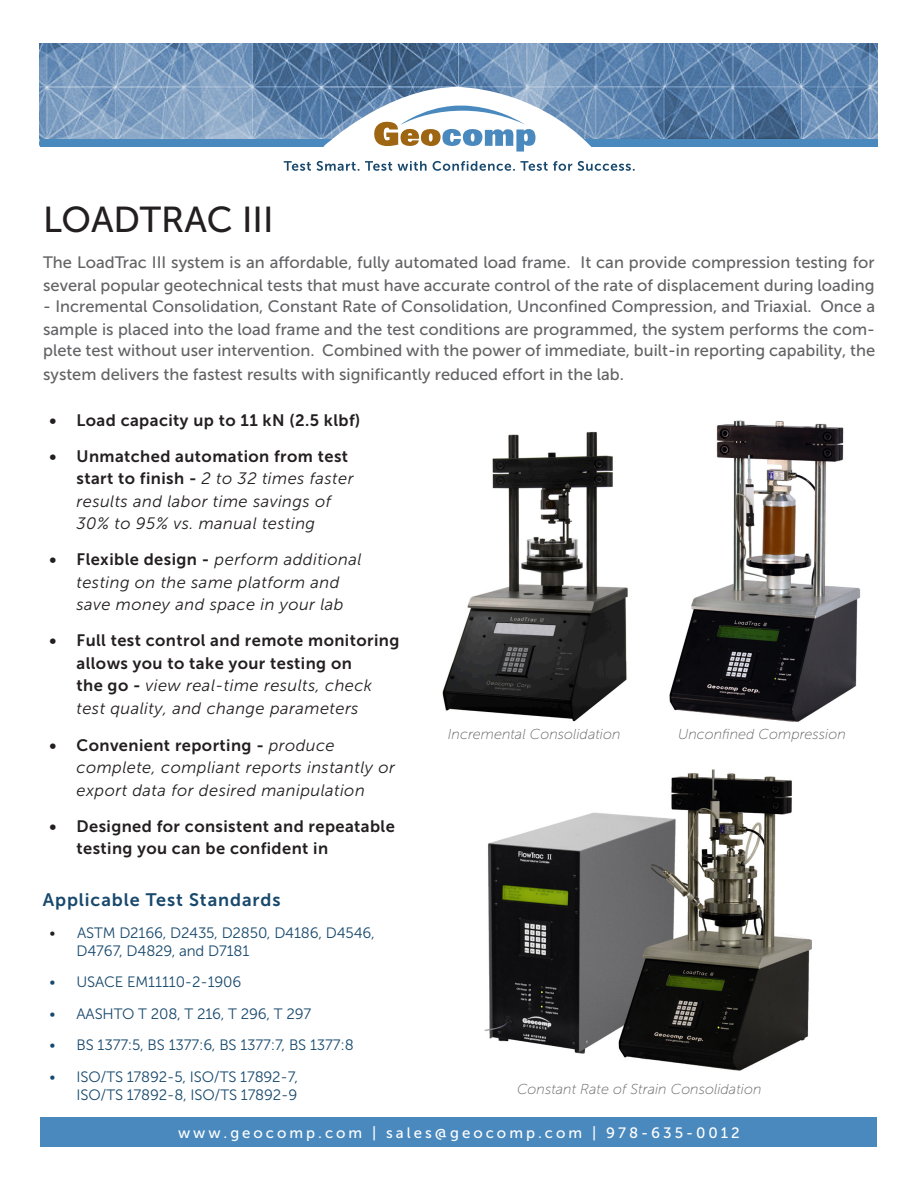
<style>
.page{position:relative;width:918px;height:1188px;background:#fff}
.page>*{position:absolute;margin:0;border:0;box-sizing:border-box;transform-origin:0 0}
.t1{font:36px "Museo Sans 500";color:#231f20}
.t2{font:18px "Museo Sans 700";letter-spacing:.05em;color:#18496d}
.t3{font:16.5px/23.2px "Museo Sans 500";color:#636366}
.t4{font:italic 16.5px/22.5px "Museo Sans 300";letter-spacing:.025em;color:#231f20}
.t5{font:16.5px/22.5px "Museo Sans 700";letter-spacing:.025em;color:#231f20}
.t6{font:15px/18px "Museo Sans 300";letter-spacing:-.01em;color:#18496d}
.t7{font:15px "Museo Sans 500";letter-spacing:.2em;color:#fff}
.t8{font:italic 14.4px "Museo Sans 100";color:#636366}
.s1{font-family:"Museo Sans 700";font-style:normal}
.s2{font-family:"Museo Sans 300";font-style:italic}
.s3{color:#231f20}
</style>
<div class="page">
<img style="left:484px;top:769px;width:328px;height:302px">
<img style="left:40px;top:43px;width:838px;height:96px">
<div style="left:40px;top:139px;width:838px;height:8px;background:#4a89be"></div>
<div style="left:40px;top:1117px;width:838px;height:30px;background:#4a89be"></div>
<svg style="left:284px;top:87px;width:351px;height:84px"></svg>
<img style="left:442px;top:431px;width:186px;height:291px">
<img style="left:669px;top:420px;width:192px;height:302px">
<h1 class="t1" style="left:43px;top:200px;width:232px">LOADTRAC III</h1>
<p class="t3" style="left:43px;top:251px;width:833px;line-height:22.5px">The LoadTrac III system is an affordable, fully automated load frame. It can provide compression testing for several popular geotechnical tests that must have accurate control of the rate of displacement during loading</p>
<p class="t3" style="left:43px;top:295px;width:833px">- Incremental Consolidation, Constant Rate of Consolidation, Unconfined Compression, and Triaxial. Once a sample is placed into the load frame and the test conditions are programmed, the system performs the com-</p>
<p class="t3" style="left:43px;top:339px;width:834px">plete test without user intervention. Combined with the power of immediate, built-in reporting capability, the system delivers the fastest results with significantly reduced effort in the lab.</p>
<p class="t5" style="left:50px;top:409px;width:312px">• Load capacity up to 11 kN (2.5 klbf)</p>
<p class="t5" style="left:50px;top:445px;width:300px">• Unmatched automation from test</p>
<p class="t4" style="left:77px;top:468px;width:279px"><span class="s1">start to finish -</span> 2 to 32 times faster results and labor time savings of<br>30% to 95% vs. manual testing</p>
<p class="t4" style="left:50px;top:549px;width:313px;text-align:center"><span class="s1">• Flexible design -</span> perform additional testing on the same platform and<br>save money and space in your lab</p>
<p class="t5" style="left:77px;top:629px;width:324px;text-indent:-27px">• Full test control and remote monitoring allows you to take your testing on</p>
<p class="t4" style="left:77px;top:675px;width:297px"><span class="s1">the go -</span> view real-time results, check test quality, and change parameters</p>
<p class="t5" style="left:50px;top:734px;width:287px">• Convenient reporting - <span class="s2">produce</span></p>
<p class="t4" style="left:77px;top:757px;width:320px">complete, compliant reports instantly or export data for desired manipulation</p>
<p class="t5" style="left:77px;top:815px;width:320px;text-indent:-27px">• Designed for consistent and repeatable testing you can be confident in</p>
<p class="t2" style="left:43px;top:890px;width:239px">Applicable Test Standards</p>
<p class="t6" style="left:77px;top:924px;width:300px;text-indent:-27px"><span class="s3">•</span> ASTM D2166, D2435, D2850, D4186, D4546,<br>D4767, D4829, and D7181</p>
<p class="t6" style="left:50px;top:973px;width:193px">• USACE EM11110-2-1906</p>
<p class="t6" style="left:50px;top:1005px;width:263px">• AASHTO T 208, T 216, T 296, T 297</p>
<p class="t6" style="left:50px;top:1036px;width:306px">• BS 1377:5, BS 1377:6, BS 1377:7, BS 1377:8</p>
<p class="t6" style="left:50px;top:1068px;width:250px;text-align:right">• ISO/TS 17892-5, ISO/TS 17892-7,<br>ISO/TS 17892-8, ISO/TS 17892-9</p>
<p class="t8" style="left:448px;top:727px;width:174px">Incremental Consolidation</p>
<p class="t8" style="left:678px;top:727px;width:169px">Unconfined Compression</p>
<p class="t8" style="left:517px;top:1081px;width:246px">Constant Rate of Strain Consolidation</p>
<p class="t7" style="left:178px;top:1124px;width:563px">www.geocomp.com | sales@geocomp.com | 978-635-0012</p>
</div>
